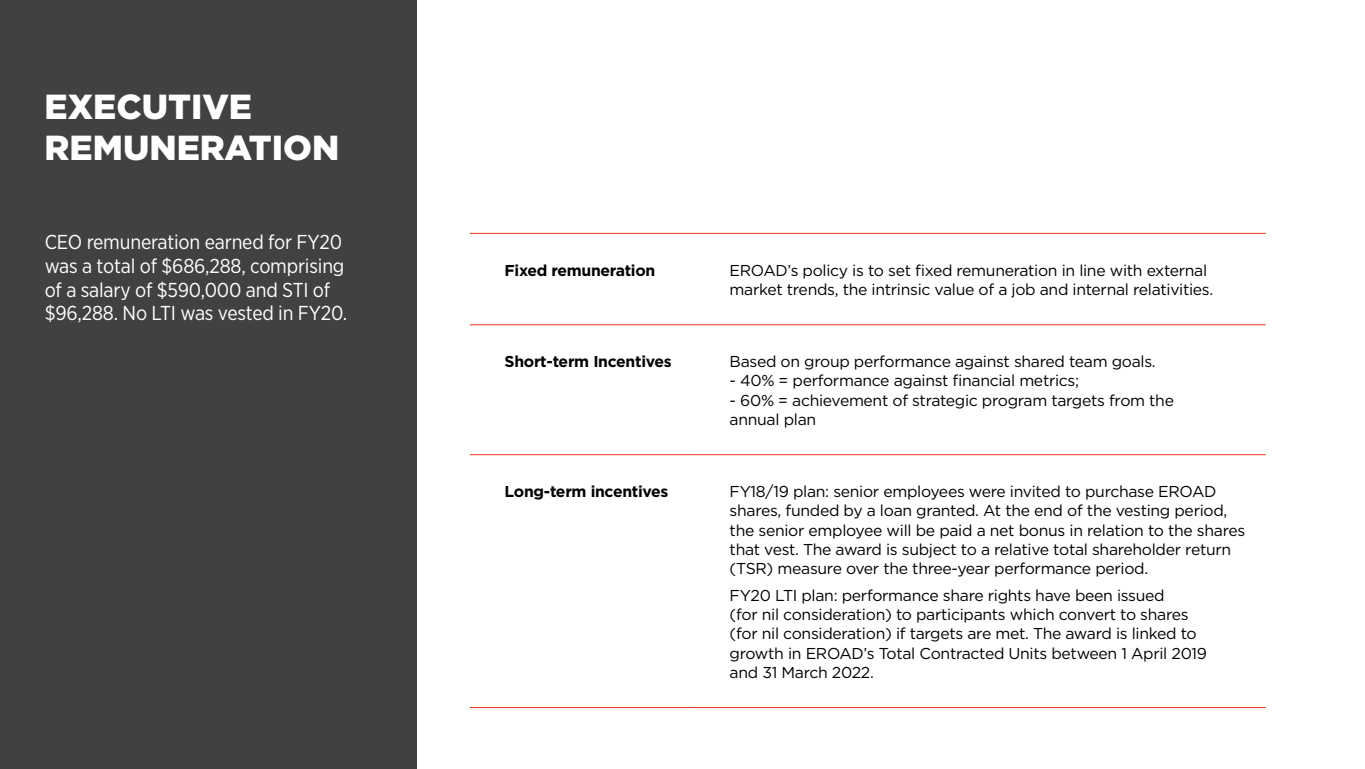
<style>
.page{position:relative;width:1365px;height:769px;background:#fff}
.page>*{position:absolute;margin:0;border:0;box-sizing:border-box;transform-origin:0 0}
.t1{font:900 34.74px/40.9px "Gotham";color:#fff}
.Body_bullets_-_red{font:20.12px/23.6px "Gotham Narrow";letter-spacing:-.01em;color:#fff}
.t2{font:15.75px/19.2px "Gotham";letter-spacing:-.02em;color:#000}
.t3{font:700 15.75px "Gotham";letter-spacing:-.02em;color:#000}
</style>
<div class="page">
<div style="left:0;top:0;width:417px;height:769px;background:#414042"></div>
<hr style="left:470px;top:233px;width:224px;height:1px;background:#ee3524">
<hr style="left:694px;top:233px;width:571px;height:1px;background:#ee3524">
<hr style="left:470px;top:325px;width:224px;height:1px;background:#ee3524">
<hr style="left:694px;top:325px;width:571px;height:1px;background:#ee3524">
<hr style="left:470px;top:454px;width:224px;height:1px;background:#ee3524">
<hr style="left:694px;top:454px;width:571px;height:1px;background:#ee3524">
<hr style="left:470px;top:707px;width:224px;height:1px;background:#ee3524">
<hr style="left:694px;top:707px;width:571px;height:1px;background:#ee3524">
<p class="t1" style="left:45px;top:86px;width:296px">EXECUTIVE<br>REMUNERATION</p>
<p class="Body_bullets_-_red" style="left:45px;top:230px;width:304px">CEO remuneration earned for FY20 was a total of $686,288, comprising of a salary of $590,000 and STI of $96,288. No LTI was vested in FY20.</p>
<p class="t3" style="left:504px;top:260px;width:152px">Fixed remuneration</p>
<p class="t2" style="left:729px;top:260px;width:485px">EROAD’s policy is to set fixed remuneration in line with external market trends, the intrinsic value of a job and internal relativities.</p>
<p class="t3" style="left:504px;top:351px;width:168px">Short-term Incentives</p>
<p class="t2" style="left:729px;top:352px;width:427px">Based on group performance against shared team goals.</p>
<p class="t2" style="left:729px;top:371px;width:351px">- 40% = performance against financial metrics;</p>
<p class="t2" style="left:729px;top:390px;width:446px">- 60% = achievement of strategic program targets from the annual plan</p>
<p class="t3" style="left:504px;top:481px;width:165px">Long-term incentives</p>
<p class="t2" style="left:729px;top:481px;width:517px">FY18/19 plan: senior employees were invited to purchase EROAD shares, funded by a loan granted. At the end of the vesting period, the senior employee will be paid a net bonus in relation to the shares that vest. The award is subject to a relative total shareholder return (TSR) measure over the three-year performance period.</p>
<p class="t2" style="left:729px;top:585px;width:479px">FY20 LTI plan: performance share rights have been issued<br>(for nil consideration) to participants which convert to shares (for nil consideration) if targets are met. The award is linked to growth in EROAD’s Total Contracted Units between 1 April 2019 and 31 March 2022.</p>
</div>
